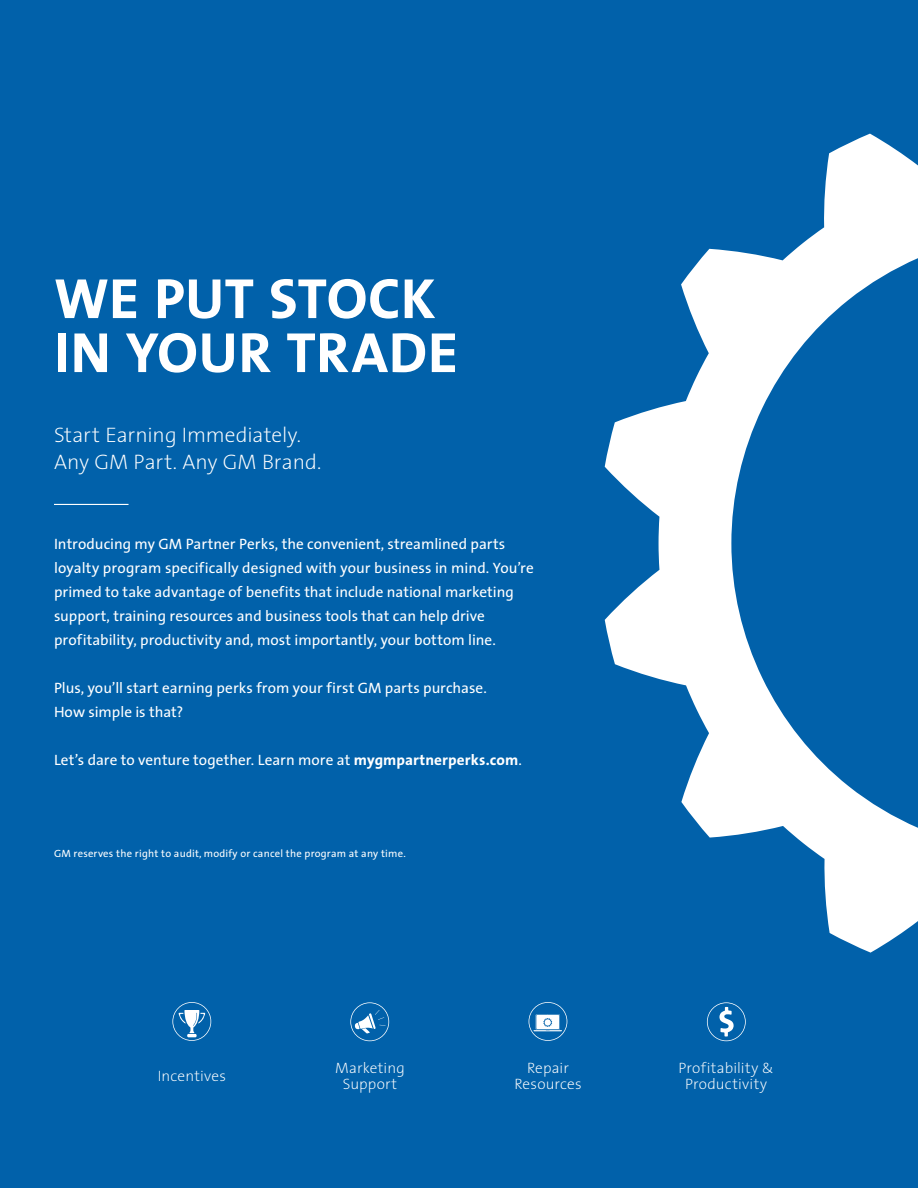
<style>
.page{position:relative;width:918px;height:1188px;background:#0161aa}
.page>*{position:absolute;margin:0;border:0;box-sizing:border-box;transform-origin:0 0}
.t1{font:700 57px/54px "GM Sans";letter-spacing:.01em;color:#fff}
.t2{font:300 21px/27px "GM Sans";letter-spacing:-.005em;color:#fff}
.t3{font:15px/24px "GM Sans";letter-spacing:.005em;color:#fff}
.t4{font:300 15px/16.5px "GM Sans";letter-spacing:.01em;color:#fff;text-align:center}
.t5{font:10.5px "GM Sans";letter-spacing:.02em;color:#fff}
.s1{font-weight:700}
</style>
<div class="page">
<svg style="left:605px;top:134px;width:313px;height:819px"></svg>
<hr style="left:54px;top:504px;width:75px;height:1px;background:#fff">
<svg style="left:172px;top:1002px;width:39px;height:39px"></svg>
<svg style="left:350px;top:1002px;width:39px;height:39px"></svg>
<svg style="left:529px;top:1002px;width:38px;height:39px"></svg>
<svg style="left:707px;top:1002px;width:39px;height:39px"></svg>
<h1 class="t1" style="left:54px;top:278px;width:406px">WE PUT STOCK<br>IN YOUR TRADE</h1>
<h2 class="t2" style="left:54px;top:423px;width:269px">Start Earning Immediately.<br>Any GM Part. Any GM Brand.</h2>
<p class="t3" style="left:54px;top:533px;width:481px">Introducing my GM Partner Perks, the convenient, streamlined parts loyalty program specifically designed with your business in mind. You’re primed to take advantage of benefits that include national marketing support, training resources and business tools that can help drive profitability, productivity and, most importantly, your bottom line.</p>
<p class="t3" style="left:54px;top:677px;width:434px">Plus, you’ll start earning perks from your first GM parts purchase.<br>How simple is that?</p>
<p class="t3" style="left:54px;top:749px;width:469px">Let’s dare to venture together. Learn more at <span class="s1">mygmpartnerperks.com</span>.</p>
<p class="t5" style="left:54px;top:849px;width:353px">GM reserves the right to audit, modify or cancel the program at any time.</p>
<p class="t4" style="left:158px;top:1069px;width:70px">Incentives</p>
<p class="t4" style="left:335px;top:1061px;width:71px">Marketing<br>Support</p>
<p class="t4" style="left:514px;top:1061px;width:69px">Repair<br>Resources</p>
<p class="t4" style="left:678px;top:1061px;width:97px">Profitability &amp;<br>Productivity</p>
</div>
